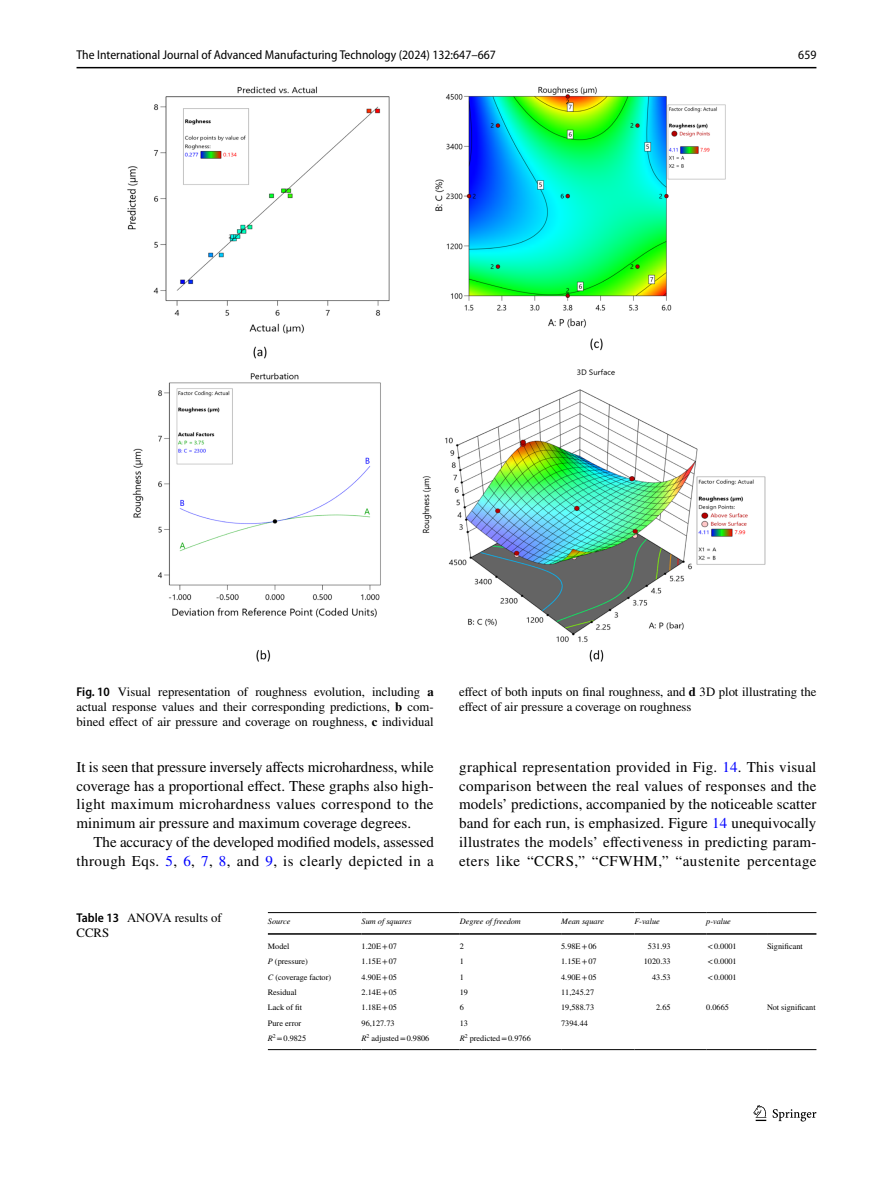
<style>
.page{position:relative;width:893px;height:1187px;background:#fff}
.page>*{position:absolute;margin:0;border:0;box-sizing:border-box;transform-origin:0 0}
.t1{font:15px/18.8px "STIX";letter-spacing:.005em;color:#000;text-align:justify}
.t2{font:12.75px/15px "STIX";color:#000}
.t3{font:semi-condensed 12.75px "Myriad Pro";color:#000}
.t4{font:8.25px "STIX";color:#000}
.t5{font:italic 8.25px "STIX";color:#000}
.s1{font-family:"Myriad Pro";font-weight:600;font-stretch:semi-condensed}
.s2{font-weight:700}
.s3{color:#00f}
.s4{font-style:italic}
</style>
<div class="page">
<hr style="left:77px;top:67px;width:739px;height:1px;background:#000">
<svg style="left:753px;top:1105px;width:13px;height:15px"></svg>
<svg style="left:773px;top:1109px;width:43px;height:12px"></svg>
<img style="left:128px;top:87px;width:637px;height:574px">
<hr style="left:268px;top:912px;width:94px;height:1px;background:#000">
<hr style="left:268px;top:933px;width:94px;height:1px;background:#000">
<hr style="left:362px;top:912px;width:98px;height:1px;background:#000">
<hr style="left:362px;top:933px;width:98px;height:1px;background:#000">
<hr style="left:460px;top:912px;width:101px;height:1px;background:#000">
<hr style="left:460px;top:933px;width:101px;height:1px;background:#000">
<hr style="left:561px;top:912px;width:73px;height:1px;background:#000">
<hr style="left:561px;top:933px;width:73px;height:1px;background:#000">
<hr style="left:634px;top:912px;width:72px;height:1px;background:#000">
<hr style="left:634px;top:933px;width:72px;height:1px;background:#000">
<hr style="left:706px;top:912px;width:61px;height:1px;background:#000">
<hr style="left:706px;top:933px;width:61px;height:1px;background:#000">
<hr style="left:767px;top:912px;width:49px;height:1px;background:#000">
<hr style="left:767px;top:933px;width:49px;height:1px;background:#000">
<hr style="left:268px;top:1049px;width:94px;height:1px;background:#000">
<hr style="left:362px;top:1049px;width:98px;height:1px;background:#000">
<hr style="left:460px;top:1049px;width:101px;height:1px;background:#000">
<hr style="left:561px;top:1049px;width:73px;height:1px;background:#000">
<hr style="left:634px;top:1049px;width:72px;height:1px;background:#000">
<hr style="left:706px;top:1049px;width:61px;height:1px;background:#000">
<hr style="left:767px;top:1049px;width:49px;height:1px;background:#000">
<p class="t3" style="left:77px;top:48px;width:421px">The International Journal of Advanced Manufacturing Technology (2024) 132:647–667</p>
<p class="t3" style="left:798px;top:48px;width:20px">659</p>
<p class="t2" style="left:77px;top:685px;width:359px;text-align:justify"><span class="s1">Fig. 10</span> Visual representation of roughness evolution, including <span class="s2">a </span>actual response values and their corresponding predictions, <span class="s2">b</span> com&shy;bined effect of air pressure and coverage on roughness, <span class="s2">c</span> individual</p>
<p class="t2" style="left:459px;top:685px;width:359px">effect of both inputs on final roughness, and <span class="s2">d</span> 3D plot illustrating the effect of air pressure a coverage on roughness</p>
<p class="t1" style="left:77px;top:758px;width:359px">It is seen that pressure inversely affects microhardness, while coverage has a proportional effect. These graphs also high&shy;light maximum microhardness values correspond to the minimum air pressure and maximum coverage degrees.</p>
<p class="t1" style="left:77px;top:833px;width:359px;text-align:right">The accuracy of the developed modified models, assessed through Eqs. <span class="s3">5</span>, <span class="s3">6</span>, <span class="s3">7</span>, <span class="s3">8</span>, and <span class="s3">9</span>, is clearly depicted in a</p>
<p class="t1" style="left:459px;top:758px;width:359px">graphical representation provided in Fig. <span class="s3">14</span>. This visual comparison between the real values of responses and the models’ predictions, accompanied by the noticeable scatter band for each run, is emphasized. Figure <span class="s3">14</span> unequivocally illustrates the models’ effectiveness in predicting param&shy;eters like “CCRS,” “CFWHM,” “austenite percentage</p>
<p class="t2" style="left:77px;top:910px;width:147px"><span class="s1">Table 13</span> ANOVA results of<br>CCRS</p>
<p class="t5" style="left:268px;top:915px;width:24px">Source</p>
<p class="t5" style="left:362px;top:915px;width:52px">Sum of squares</p>
<p class="t5" style="left:460px;top:915px;width:63px">Degree of freedom</p>
<p class="t5" style="left:561px;top:915px;width:45px">Mean square</p>
<p class="t5" style="left:634px;top:915px;width:27px">F-value</p>
<p class="t5" style="left:706px;top:915px;width:26px">p-value</p>
<p class="t4" style="left:268px;top:940px;width:23px">Model</p>
<p class="t4" style="left:362px;top:940px;width:37px">1.20E+07</p>
<p class="t4" style="left:460px;top:940px;width:6px">2</p>
<p class="t4" style="left:561px;top:940px;width:37px">5.98E+06</p>
<p class="t4" style="left:648px;top:940px;width:24px">531.93</p>
<p class="t4" style="left:707px;top:940px;width:31px">&lt;0.0001</p>
<p class="t4" style="left:767px;top:940px;width:37px">Significant</p>
<p class="t4" style="left:268px;top:955px;width:42px"><span class="s4">P</span> (pressure)</p>
<p class="t4" style="left:362px;top:955px;width:37px">1.15E+07</p>
<p class="t4" style="left:460px;top:955px;width:6px">1</p>
<p class="t4" style="left:561px;top:955px;width:37px">1.15E+07</p>
<p class="t4" style="left:644px;top:955px;width:28px">1020.33</p>
<p class="t4" style="left:707px;top:955px;width:31px">&lt;0.0001</p>
<p class="t4" style="left:268px;top:971px;width:65px"><span class="s4">C</span> (coverage factor)</p>
<p class="t4" style="left:362px;top:971px;width:37px">4.90E+05</p>
<p class="t4" style="left:460px;top:971px;width:6px">1</p>
<p class="t4" style="left:561px;top:971px;width:37px">4.90E+05</p>
<p class="t4" style="left:652px;top:971px;width:20px">43.53</p>
<p class="t4" style="left:707px;top:971px;width:31px">&lt;0.0001</p>
<p class="t4" style="left:268px;top:986px;width:30px">Residual</p>
<p class="t4" style="left:362px;top:986px;width:37px">2.14E+05</p>
<p class="t4" style="left:460px;top:986px;width:10px">19</p>
<p class="t4" style="left:561px;top:986px;width:34px">11,245.27</p>
<p class="t4" style="left:268px;top:1001px;width:36px">Lack of fit</p>
<p class="t4" style="left:362px;top:1001px;width:37px">1.18E+05</p>
<p class="t4" style="left:460px;top:1001px;width:6px">6</p>
<p class="t4" style="left:561px;top:1001px;width:34px">19,588.73</p>
<p class="t4" style="left:656px;top:1001px;width:16px">2.65</p>
<p class="t4" style="left:706px;top:1001px;width:24px">0.0665</p>
<p class="t4" style="left:767px;top:1001px;width:50px">Not significant</p>
<p class="t4" style="left:268px;top:1017px;width:35px">Pure error</p>
<p class="t4" style="left:362px;top:1017px;width:35px">96,127.73</p>
<p class="t4" style="left:460px;top:1017px;width:10px">13</p>
<p class="t4" style="left:561px;top:1017px;width:28px">7394.44</p>
<p class="t4" style="left:268px;top:1032px;width:40px"><span class="s4">R</span><sup>2</sup> =0.9825</p>
<p class="t4" style="left:362px;top:1032px;width:69px"><span class="s4">R</span><sup>2</sup> adjusted=0.9806</p>
<p class="t4" style="left:460px;top:1032px;width:73px"><span class="s4">R</span><sup>2</sup> predicted=0.9766</p>
</div>
